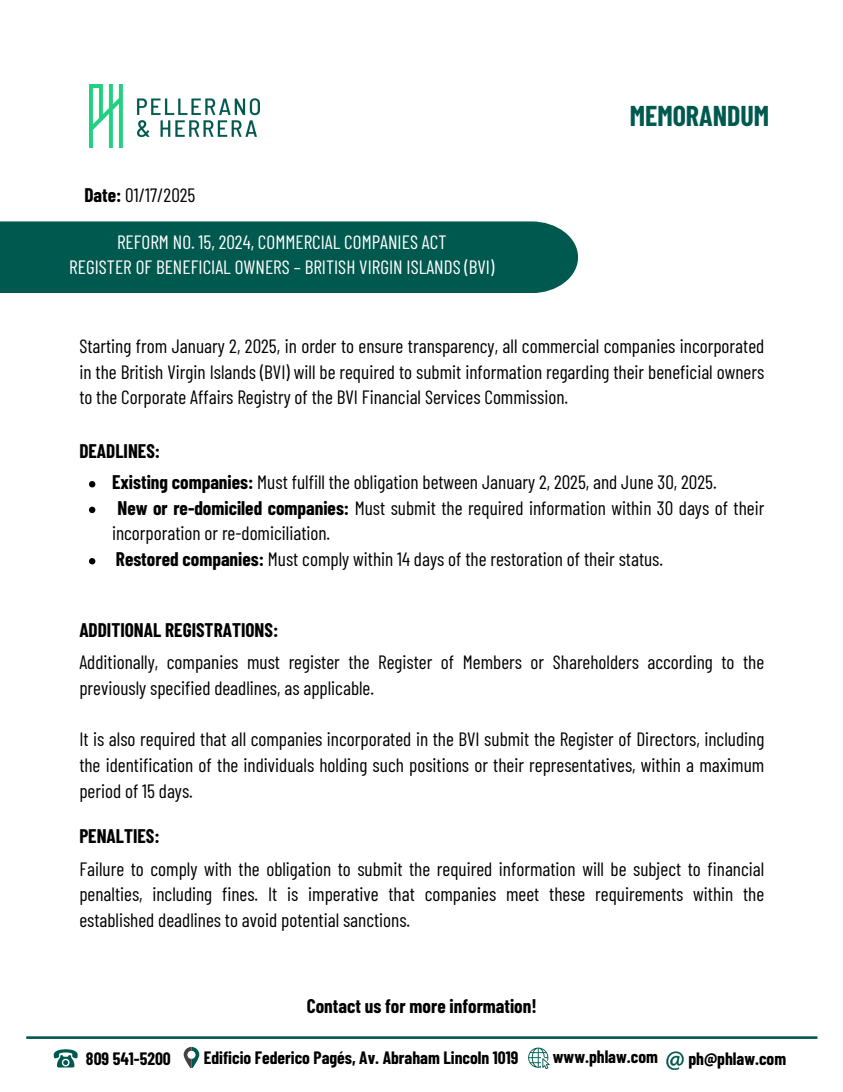
<style>
.page{position:relative;width:843px;height:1092px;background:#fff}
.page>*{position:absolute;margin:0;border:0;box-sizing:border-box;transform-origin:0 0}
.t1{font:700 28px "Barlow Condensed";color:#00594f}
.t2{font:19.25px/25.6px "Barlow Condensed";color:#000;text-align:justify}
.t3{font:19.25px/25.6px "Barlow Condensed";color:#fff;text-align:center}
.t4{font:700 19.25px "Barlow Condensed";color:#000}
.t5{font:700 17.5px "Barlow Condensed";color:#000}
.s1{font-weight:700}
</style>
<div class="page">
<img style="left:89px;top:84px;width:171px;height:63px">
<div style="left:0;top:221px;width:578px;height:72px;background:#00594f"></div>
<svg style="left:89px;top:481px;width:6px;height:6px"></svg>
<svg style="left:89px;top:507px;width:6px;height:6px"></svg>
<svg style="left:89px;top:558px;width:6px;height:6px"></svg>
<hr style="left:26px;top:1036px;width:791px;height:3px;background:#00594f">
<svg style="left:53px;top:1049px;width:25px;height:19px"></svg>
<svg style="left:184px;top:1047px;width:15px;height:21px"></svg>
<svg style="left:528px;top:1048px;width:21px;height:21px"></svg>
<svg style="left:666px;top:1052px;width:17px;height:18px"></svg>
<p class="t2" style="left:84px;top:182px;width:113px"><span class="s1">Date:</span> 01/17/2025</p>
<p class="t3" style="left:69px;top:228px;width:426px">REFORM NO. 15, 2024, COMMERCIAL COMPANIES ACT<br>REGISTER OF BENEFICIAL OWNERS – BRITISH VIRGIN ISLANDS (BVI)</p>
<p class="t1" style="left:629px;top:98px;width:141px">MEMORANDUM</p>
<h1 class="t2" style="left:79px;top:333px;width:686px">Starting from January 2, 2025, in order to ensure transparency, all commercial companies incorporated in the British Virgin Islands (BVI) will be required to submit information regarding their beneficial owners to the Corporate Affairs Registry of the BVI Financial Services Commission.</h1>
<h3 class="t4" style="left:79px;top:438px;width:82px">DEADLINES:</h3>
<p class="t2" style="left:112px;top:469px;width:606px"><span class="s1">Existing companies:</span> Must fulfill the obligation between January 2, 2025, and June 30, 2025.</p>
<p class="t2" style="left:112px;top:494px;width:653px"><span class="s1">New or re-domiciled companies:</span> Must submit the required information within 30 days of their incorporation or re-domiciliation.</p>
<p class="t2" style="left:116px;top:546px;width:549px"><span class="s1">Restored companies:</span> Must comply within 14 days of the restoration of their status.</p>
<p class="t4" style="left:79px;top:618px;width:200px">ADDITIONAL REGISTRATIONS:</p>
<p class="t2" style="left:79px;top:649px;width:686px">Additionally, companies must register the Register of Members or Shareholders according to the previously specified deadlines, as applicable.</p>
<p class="t2" style="left:79px;top:726px;width:686px">It is also required that all companies incorporated in the BVI submit the Register of Directors, including the identification of the individuals holding such positions or their representatives, within a maximum period of 15 days.</p>
<p class="t4" style="left:79px;top:824px;width:82px">PENALTIES:</p>
<p class="t2" style="left:79px;top:855px;width:686px">Failure to comply with the obligation to submit the required information will be subject to financial penalties, including fines. It is imperative that companies meet these requirements within the established deadlines to avoid potential sanctions.</p>
<h4 class="t4" style="left:307px;top:994px;width:231px">Contact us for more information!</h4>
<p class="t5" style="left:86px;top:1048px;width:86px">809 541-5200</p>
<h4 class="t5" style="left:204px;top:1046px;width:316px">Edificio Federico Pagés, Av. Abraham Lincoln 1019</h4>
<p class="t5" style="left:553px;top:1045px;width:106px">www.phlaw.com</p>
<p class="t5" style="left:688px;top:1048px;width:99px">ph@phlaw.com</p>
</div>
